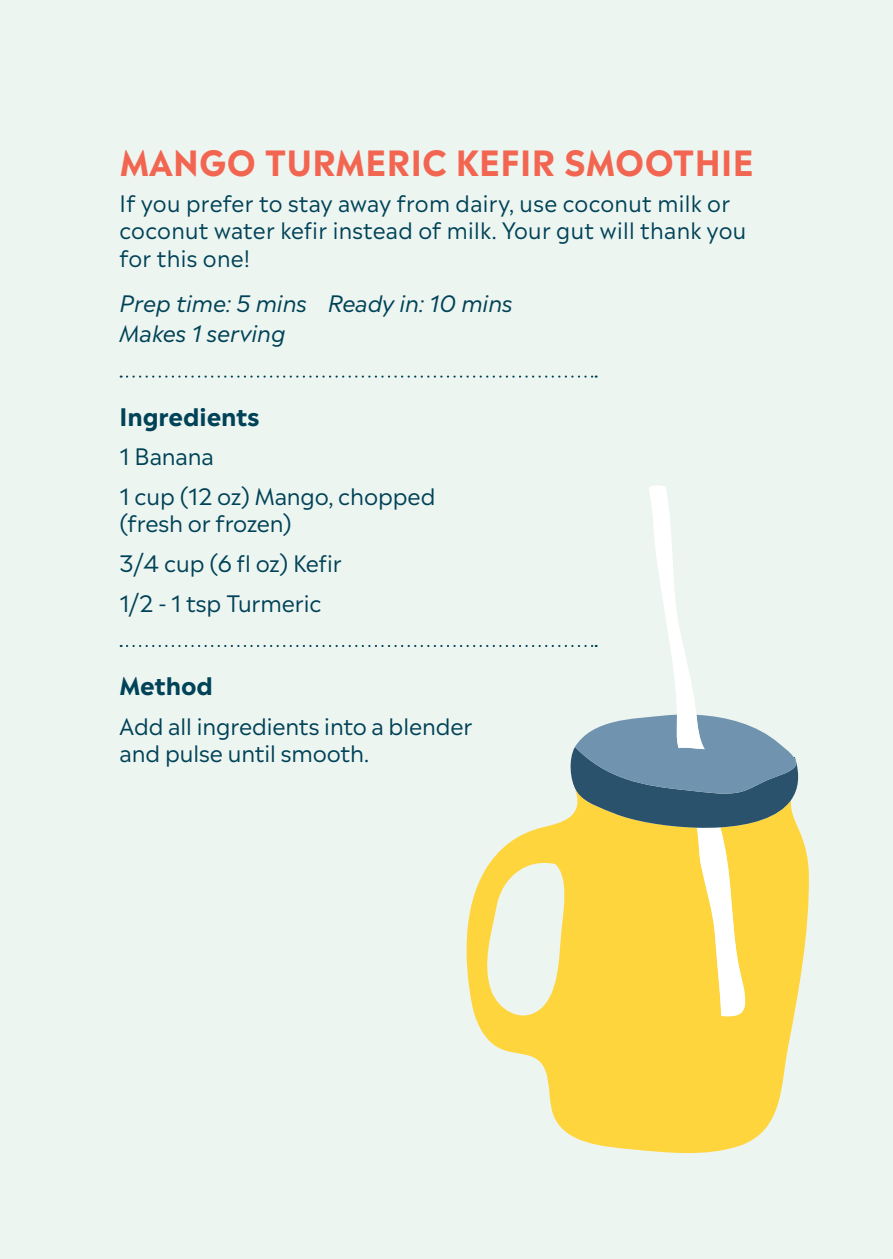
<style>
.page{position:relative;width:893px;height:1259px;background:#edf5f1}
.page>*{position:absolute;margin:0;border:0;box-sizing:border-box;transform-origin:0 0}
.t1{font:700 34.5px "Madera";letter-spacing:.01em;color:#f26651}
.t2{font:700 24px "Madera";letter-spacing:-.005em;color:#004257}
.t3{font:22.5px/39.9px "Madera";letter-spacing:-.005em;color:#004257}
.t4{font:22.5px/27.6px "Madera";letter-spacing:.015em;color:#004257}
.t5{font:italic 22.5px/30.9px "Madera";letter-spacing:-.005em;color:#004257}
</style>
<div class="page">
<svg style="left:475px;top:835px;width:334px;height:318px;fill:#ffd53e"></svg>
<svg style="left:121px;top:375px;width:476px;height:3px"></svg>
<svg style="left:121px;top:485px;width:680px;height:532px"></svg>
<h1 class="t1" style="left:120px;top:132px;width:635px">MANGO TURMERIC KEFIR SMOOTHIE</h1>
<p class="t4" style="left:120px;top:187px;width:628px">If you prefer to stay away from dairy, use coconut milk or coconut water kefir instead of milk. Your gut will thank you for this one!</p>
<p class="t5" style="left:120px;top:285px;width:395px">Prep time: 5 mins Ready in: 10 mins<br>Makes 1 serving</p>
<p class="t2" style="left:120px;top:395px;width:141px">Ingredients</p>
<p class="t3" style="left:120px;top:434px;width:317px">1 Banana<br>1 cup (12 oz) Mango, chopped</p>
<p class="t3" style="left:120px;top:501px;width:224px">(fresh or frozen)<br>3/4 cup (6 fl oz) Kefir<br>1/2 - 1 tsp Turmeric</p>
<p class="t2" style="left:120px;top:665px;width:95px">Method</p>
<p class="t3" style="left:120px;top:710px;width:354px;line-height:27px">Add all ingredients into a blender and pulse until smooth.</p>
</div>
